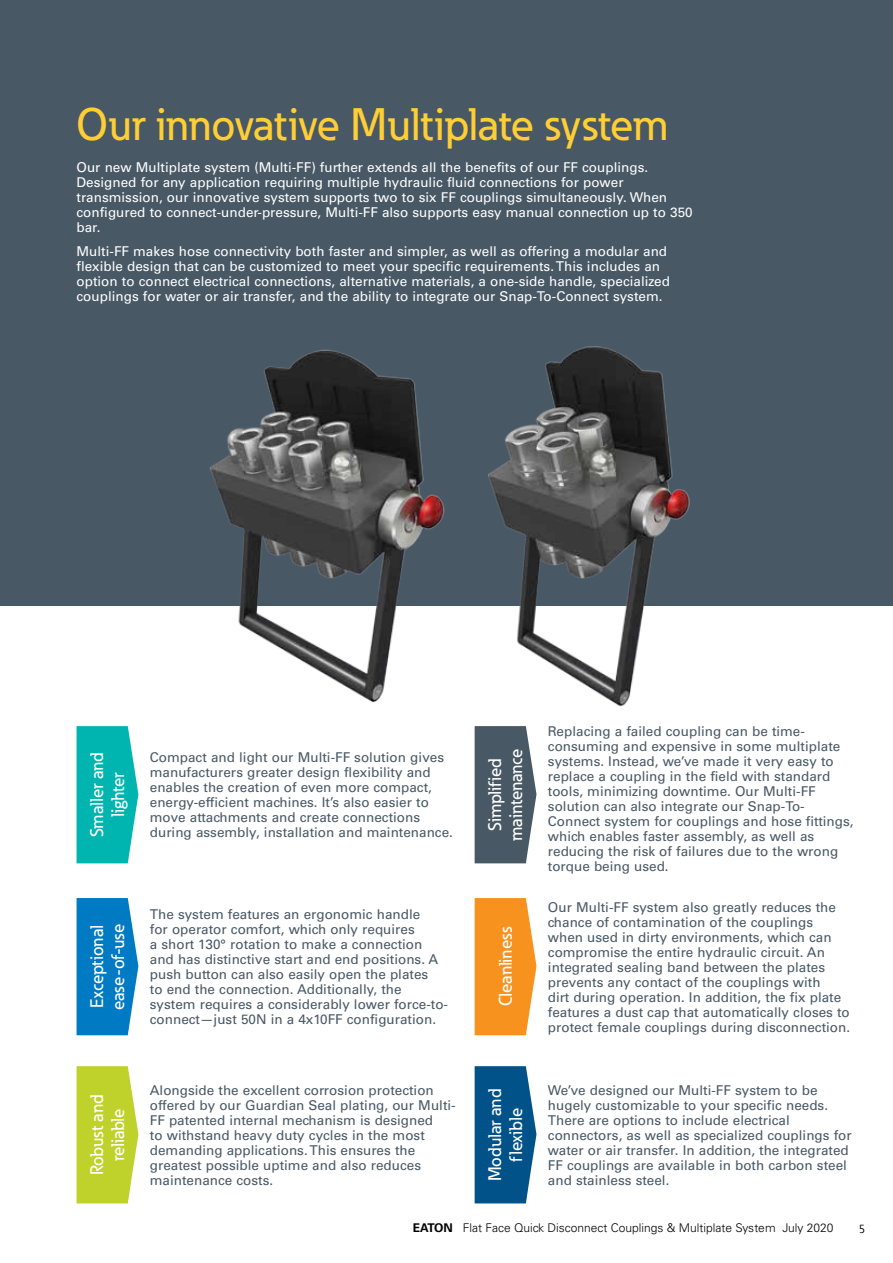
<style>
.page{position:relative;width:893px;height:1263px;background:#fff}
.page>*{position:absolute;margin:0;border:0;box-sizing:border-box;transform-origin:0 0}
.t1{font:500 45px "Eaton";color:#ffce35}
.t2{font:500 18px/21px "Eaton";color:#fff;text-align:center}
.t3{font:13.5px/15px "Univers LT Std";color:#485865}
.t4{font:13.5px/15px "Univers LT Std";color:#fff}
.t5{font:300 12px "Univers LT Std";color:#000}
.t6{font:12px "Eaton";color:#000}
.s1{font-weight:700}
</style>
<div class="page">
<div style="left:0;top:0;width:893px;height:606px;background:#485865"></div>
<img style="left:209px;top:349px;width:236px;height:354px">
<img style="left:474px;top:346px;width:216px;height:381px">
<svg style="left:77px;top:726px;width:61px;height:137px;background:#14bbb5"></svg>
<svg style="left:475px;top:1066px;width:61px;height:137px;background:#145f91"></svg>
<svg style="left:77px;top:898px;width:61px;height:137px;background:#1484c6"></svg>
<svg style="left:475px;top:898px;width:61px;height:137px;background:#f79a2f"></svg>
<svg style="left:77px;top:1066px;width:61px;height:137px;background:#c4d53c"></svg>
<svg style="left:475px;top:726px;width:61px;height:137px;background:#566571"></svg>
<h1 class="t1" style="left:77px;top:97px;width:593px">Our innovative Multiplate system</h1>
<p class="t4" style="left:77px;top:160px;width:618px">Our new Multiplate system (Multi-FF) further extends all the benefits of our FF couplings.<br>Designed for any application requiring multiple hydraulic fluid connections for power transmission, our innovative system supports two to six FF couplings simultaneously. When configured to connect-under-pressure, Multi-FF also supports easy manual connection up to 350 bar.</p>
<p class="t4" style="left:77px;top:244px;width:595px">Multi-FF makes hose connectivity both faster and simpler, as well as offering a modular and flexible design that can be customized to meet your specific requirements. This includes an option to connect electrical connections, alternative materials, a one-side handle, specialized couplings for water or air transfer, and the ability to integrate our Snap-To-Connect system.</p>
<h2 class="t2" style="left:86px;top:837px;width:86px;rotate:-90deg">Smaller and lighter</h2>
<p class="t3" style="left:150px;top:750px;width:305px">Compact and light our Multi-FF solution gives manufacturers greater design flexibility and enables the creation of even more compact, energy-efficient machines. It’s also easier to move attachments and create connections during assembly, installation and maintenance.</p>
<h2 class="t2" style="left:86px;top:1010px;width:88px;text-align:left;rotate:-90deg">Exceptional ease-of-use</h2>
<p class="t3" style="left:150px;top:907px;width:300px">The system features an ergonomic handle<br>for operator comfort, which only requires<br>a short 130° rotation to make a connection and has distinctive start and end positions. A push button can also easily open the plates<br>to end the connection. Additionally, the system requires a considerably lower force-to&shy;connect—just 50N in a 4x10FF configuration.</p>
<h2 class="t2" style="left:86px;top:1175px;width:82px;rotate:-90deg">Robust and reliable</h2>
<p class="t3" style="left:150px;top:1082px;width:307px">Alongside the excellent corrosion protection offered by our Guardian Seal plating, our Multi-FF patented internal mechanism is designed<br>to withstand heavy duty cycles in the most demanding applications. This ensures the greatest possible uptime and also reduces maintenance costs.</p>
<h2 class="t2" style="left:484px;top:841px;width:94px;rotate:-90deg">Simplified maintenance</h2>
<h2 class="t2" style="left:495px;top:1006px;width:81px;rotate:-90deg">Cleanliness</h2>
<p class="t3" style="left:548px;top:724px;width:307px">Replacing a failed coupling can be time&shy;consuming and expensive in some multiplate systems. Instead, we’ve made it very easy to replace a coupling in the field with standard tools, minimizing downtime. Our Multi-FF solution can also integrate our Snap-To-Connect system for couplings and hose fittings, which enables faster assembly, as well as reducing the risk of failures due to the wrong torque being used.</p>
<p class="t3" style="left:548px;top:899px;width:304px">Our Multi-FF system also greatly reduces the chance of contamination of the couplings when used in dirty environments, which can compromise the entire hydraulic circuit. An integrated sealing band between the plates prevents any contact of the couplings with<br>dirt during operation. In addition, the fix plate features a dust cap that automatically closes to protect female couplings during disconnection.</p>
<h2 class="t2" style="left:484px;top:1181px;width:94px;rotate:-90deg">Modular and flexible</h2>
<p class="t3" style="left:548px;top:1082px;width:305px">We’ve designed our Multi-FF system to be hugely customizable to your specific needs.<br>There are options to include electrical connectors, as well as specialized couplings for water or air transfer. In addition, the integrated FF couplings are available in both carbon steel and stainless steel.</p>
<p class="t5" style="left:413px;top:1221px;width:422px"><span class="s1">EATON</span> Flat Face Quick Disconnect Couplings &amp; Multiplate System July 2020</p>
<p class="t6" style="left:859px;top:1221px;width:8px">5</p>
</div>
